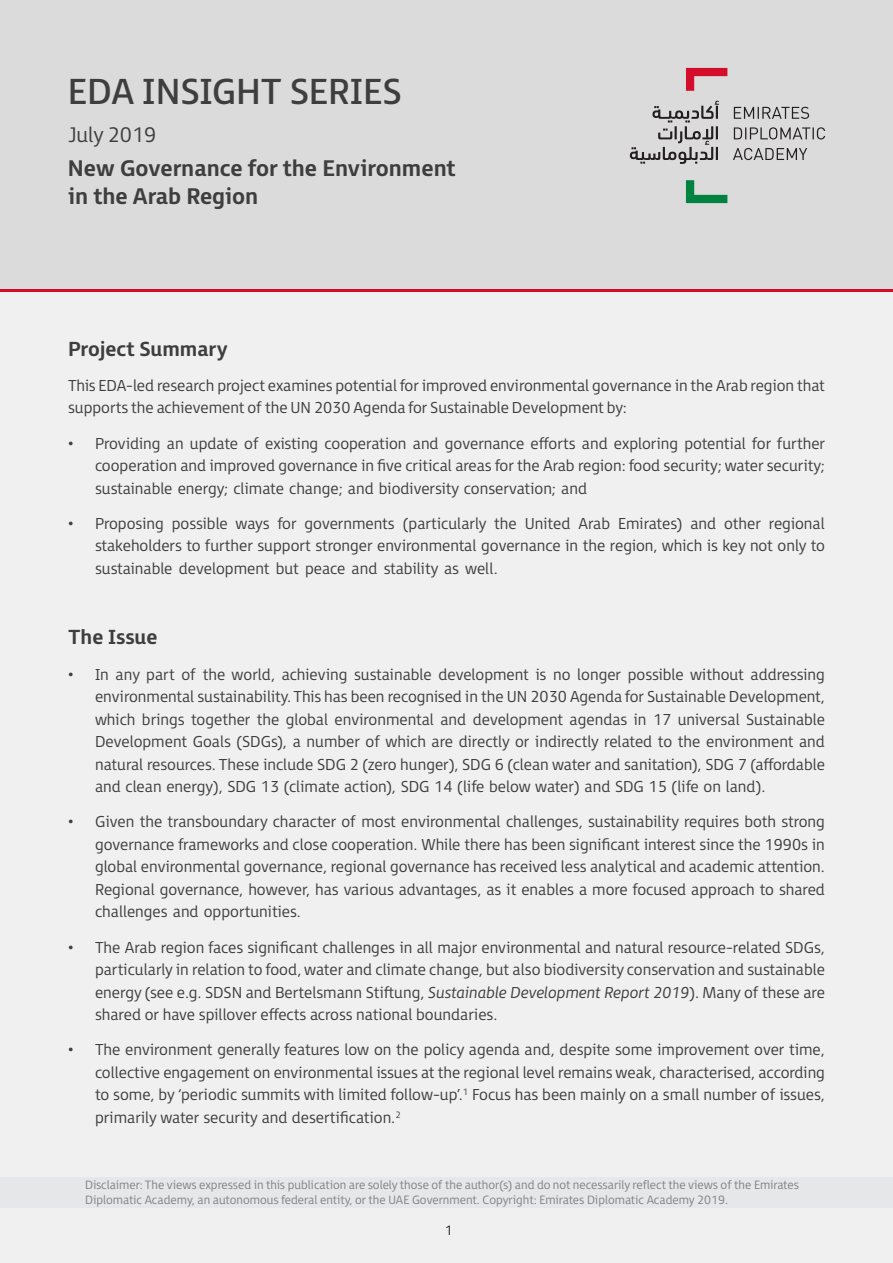
<style>
.page{position:relative;width:893px;height:1263px;background:#f0f0f1}
.page>*{position:absolute;margin:0;border:0;box-sizing:border-box;transform-origin:0 0}
.t1{font:36px "FS Millbank";color:#3e3e3f}
.TITLES{font:700 22.5px "FS Millbank";color:#3e3e3f}
.TITLES-2{font:300 21px "FS Millbank";color:#3e3e3f}
.TABS{font:700 20.25px "FS Millbank";color:#3e3e3f}
.TABS-2{font:300 15.75px/22.5px "FS Millbank";color:#3e3e3f;text-align:justify}
.t2{font:300 13.5px "FS Millbank";color:#231f20}
.t3{font:300 12px/14.5px "FS Millbank";color:#808285}
.s1{font-style:italic}
</style>
<div class="page">
<div style="left:0;top:1177px;width:893px;height:31px;background:#e6e7e9"></div>
<div style="left:0;top:0;width:893px;height:289px;background:#dbdbdb"></div>
<svg style="left:686px;top:68px;width:41px;height:23px"></svg>
<svg style="left:686px;top:180px;width:41px;height:23px"></svg>
<svg style="left:733px;top:107px;width:92px;height:53px"></svg>
<svg style="left:630px;top:101px;width:89px;height:63px"></svg>
<hr style="left:0;top:289px;width:893px;height:2px;background:#d30d2b">
<p class="t1" style="left:68px;top:62px;width:335px">EDA INSIGHT SERIES</p>
<p class="TITLES-2" style="left:68px;top:118px;width:90px">July 2019</p>
<p class="TITLES" style="left:68px;top:150px;width:389px">New Governance for the Environment</p>
<p class="TITLES" style="left:68px;top:178px;width:192px">in the Arab Region</p>
<p class="TABS" style="left:68px;top:332px;width:161px">Project Summary</p>
<p class="TABS-2" style="left:68px;top:372px;width:758px">This EDA-led research project examines potential for improved environmental governance in the Arab region that supports the achievement of the UN 2030 Agenda for Sustainable Development by:</p>
<p class="TABS-2" style="left:95px;top:430px;width:731px;text-indent:-27px">• Providing an update of existing cooperation and governance efforts and exploring potential for further cooperation and improved governance in five critical areas for the Arab region: food security; water security; sustainable energy; climate change; and biodiversity conservation; and</p>
<p class="TABS-2" style="left:95px;top:510px;width:731px;text-indent:-27px">• Proposing possible ways for governments (particularly the United Arab Emirates) and other regional stakeholders to further support stronger environmental governance in the region, which is key not only to sustainable development but peace and stability as well.</p>
<p class="TABS" style="left:68px;top:621px;width:91px">The Issue</p>
<p class="TABS-2" style="left:95px;top:661px;width:731px;text-indent:-27px">• In any part of the world, achieving sustainable development is no longer possible without addressing environmental sustainability. This has been recognised in the UN 2030 Agenda for Sustainable Development, which brings together the global environmental and development agendas in 17 universal Sustainable Development Goals (SDGs), a number of which are directly or indirectly related to the environment and natural resources. These include SDG 2 (zero hunger), SDG 6 (clean water and sanitation), SDG 7 (affordable and clean energy), SDG 13 (climate action), SDG 14 (life below water) and SDG 15 (life on land).</p>
<p class="TABS-2" style="left:95px;top:809px;width:731px;text-indent:-27px">• Given the transboundary character of most environmental challenges, sustainability requires both strong governance frameworks and close cooperation. While there has been significant interest since the 1990s in global environmental governance, regional governance has received less analytical and academic attention.<br>Regional governance, however, has various advantages, as it enables a more focused approach to shared challenges and opportunities.</p>
<p class="TABS-2" style="left:95px;top:934px;width:731px;text-indent:-27px">• The Arab region faces significant challenges in all major environmental and natural resource-related SDGs, particularly in relation to food, water and climate change, but also biodiversity conservation and sustainable energy (see e.g. SDSN and Bertelsmann Stiftung, <span class="s1">Sustainable Development Report 2019</span>). Many of these are shared or have spillover effects across national boundaries.</p>
<p class="TABS-2" style="left:95px;top:1037px;width:731px;text-indent:-27px">• The environment generally features low on the policy agenda and, despite some improvement over time, collective engagement on environmental issues at the regional level remains weak, characterised, according to some, by ‘periodic summits with limited follow-up’.<sup>1</sup> Focus has been mainly on a small number of issues, primarily water security and desertification.<sup>2</sup></p>
<p class="t3" style="left:85px;top:1176px;width:715px">Disclaimer: The views expressed in this publication are solely those of the author(s) and do not necessarily reflect the views of the Emirates<br>Diplomatic Academy, an autonomous federal entity, or the UAE Government. Copyright: Emirates Diplomatic Academy 2019.</p>
<p class="t2" style="left:445px;top:1219px;width:9px">1</p>
</div>
